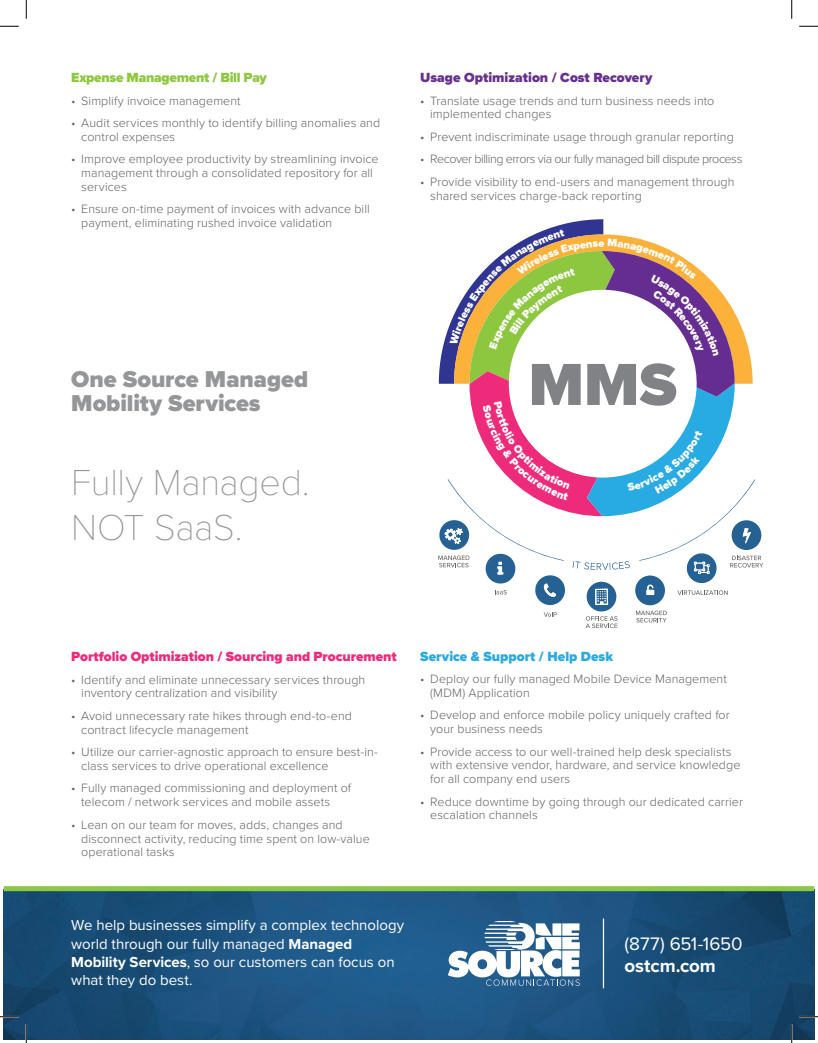
<style>
.page{position:relative;width:818px;height:1043px;background:#fff}
.page>*{position:absolute;margin:0;border:0;box-sizing:border-box;transform-origin:0 0}
.t1{font:100 37.5px/45px "Proxima Nova T";letter-spacing:-.01em;color:#949698}
.t2{font:900 23.75px/24px "Proxima Nova";letter-spacing:-.005em;color:#949698}
.t3{font:18.75px "Proxima Nova";letter-spacing:-.005em;color:#fff}
.t4{font:700 18.75px "Proxima Nova";letter-spacing:-.005em;color:#fff}
.t5{font:15px/18px "Proxima Nova";color:#fff}
.t6{font:900 13.75px "Proxima Nova";letter-spacing:-.005em;color:#ee2b7b}
.t7{font:900 13.75px "Proxima Nova";color:#672f90}
.t8{font:900 13.75px "Proxima Nova";letter-spacing:-.02em;color:#8ec740}
.t9{font:900 13.75px "Proxima Nova";letter-spacing:.005em;color:#2aaae1}
.t10{font:300 12.5px/13.8px "Proxima Nova";letter-spacing:.005em;color:#636466}
.t11{font:300 12.5px "Proxima Nova";letter-spacing:-.035em;color:#636466}
.s1{font-weight:700}
</style>
<div class="page">
<img style="left:4px;top:891px;width:810px;height:148px">
<svg style="left:447px;top:921px;width:133px;height:64px"></svg>
<hr style="left:602px;top:918px;width:2px;height:70px;background:#fff">
<div style="left:4px;top:886px;width:810px;height:5px;background:#8ec740"></div>
<svg style="left:0;top:25px;width:19px;height:2px"></svg>
<svg style="left:799px;top:25px;width:19px;height:2px"></svg>
<svg style="left:0;top:1015px;width:19px;height:2px"></svg>
<svg style="left:799px;top:1015px;width:19px;height:2px"></svg>
<svg style="left:25px;top:0;width:2px;height:19px"></svg>
<svg style="left:25px;top:1024px;width:2px;height:18px"></svg>
<svg style="left:791px;top:0;width:1px;height:19px"></svg>
<svg style="left:790px;top:1024px;width:2px;height:18px"></svg>
<svg style="left:438px;top:219px;width:325px;height:409px"></svg>
<p class="t8" style="left:71px;top:67px;width:197px">Expense Management / Bill Pay</p>
<p class="t10" style="left:71px;top:93px;width:171px">• Simplify invoice management</p>
<p class="t10" style="left:81px;top:115px;width:300px;text-indent:-10px">• Audit services monthly to identify billing anomalies and control expenses</p>
<p class="t10" style="left:81px;top:152px;width:299px;text-indent:-10px">• Improve employee productivity by streamlining invoice management through a consolidated repository for all services</p>
<p class="t10" style="left:81px;top:202px;width:290px;text-indent:-10px">• Ensure on-time payment of invoices with advance bill payment, eliminating rushed invoice validation</p>
<p class="t7" style="left:420px;top:67px;width:234px">Usage Optimization / Cost Recovery</p>
<p class="t10" style="left:430px;top:93px;width:285px;text-indent:-10px">• Translate usage trends and turn business needs into implemented changes</p>
<p class="t10" style="left:420px;top:129px;width:315px">• Prevent indiscriminate usage through granular reporting</p>
<p class="t11" style="left:420px;top:150px;width:323px">• Recover billing errors via our fully managed bill dispute process</p>
<p class="t10" style="left:430px;top:174px;width:306px;text-indent:-10px">• Provide visibility to end-users and management through shared services charge-back reporting</p>
<h2 class="t2" style="left:71px;top:367px;width:238px">One Source Managed<br>Mobility Services</h2>
<h1 class="t1" style="left:71px;top:458px;width:240px">Fully Managed.<br>NOT SaaS.</h1>
<p class="t6" style="left:71px;top:646px;width:327px">Portfolio Optimization / Sourcing and Procurement</p>
<p class="t10" style="left:81px;top:672px;width:285px;text-indent:-10px">• Identify and eliminate unnecessary services through inventory centralization and visibility</p>
<p class="t10" style="left:81px;top:708px;width:272px;text-indent:-10px">• Avoid unnecessary rate hikes through end-to-end contract lifecycle management</p>
<p class="t10" style="left:81px;top:744px;width:298px;text-indent:-10px">• Utilize our carrier-agnostic approach to ensure best-in&shy;class services to drive operational excellence</p>
<p class="t10" style="left:81px;top:780px;width:271px;text-indent:-10px">• Fully managed commissioning and deployment of telecom / network services and mobile assets</p>
<p class="t10" style="left:81px;top:817px;width:290px;text-indent:-10px">• Lean on our team for moves, adds, changes and disconnect activity, reducing time spent on low-value operational tasks</p>
<p class="t9" style="left:420px;top:645px;width:194px">Service &amp; Support / Help Desk</p>
<p class="t10" style="left:430px;top:671px;width:298px;text-indent:-10px">• Deploy our fully managed Mobile Device Management (MDM) Application</p>
<p class="t10" style="left:430px;top:707px;width:301px;text-indent:-10px">• Develop and enforce mobile policy uniquely crafted for your business needs</p>
<p class="t10" style="left:430px;top:744px;width:312px;text-indent:-10px">• Provide access to our well-trained help desk specialists with extensive vendor, hardware, and service knowledge for all company end users</p>
<p class="t10" style="left:430px;top:794px;width:314px;text-indent:-10px">• Reduce downtime by going through our dedicated carrier escalation channels</p>
<p class="t5" style="left:71px;top:915px;width:334px">We help businesses simplify a complex technology world through our fully managed <span class="s1">Managed Mobility Services</span>, so our customers can focus on what they do best.</p>
<h3 class="t3" style="left:624px;top:929px;width:120px">(877) 651-1650</h3>
<h3 class="t4" style="left:624px;top:951px;width:93px">ostcm.com</h3>
</div>
